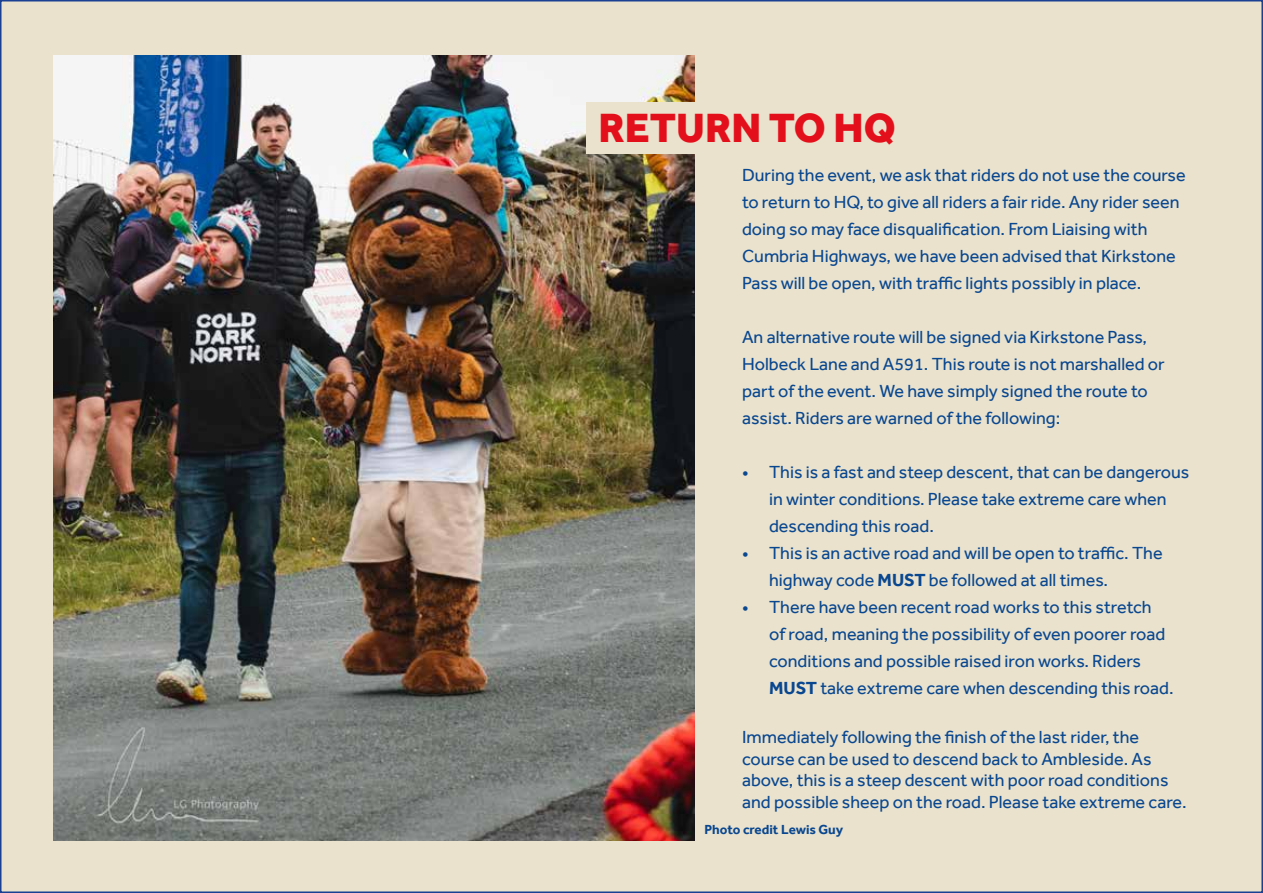
<style>
.page{position:relative;width:1263px;height:893px;background:#fff}
.page>*{position:absolute;margin:0;border:0;box-sizing:border-box;transform-origin:0 0}
.t1{font:800 42px "Effra";color:#e30f1b}
.t2{font:18px/27px "Effra";color:#094790}
.t3{font:700 13.5px "Effra";color:#094790}
.s1{font-weight:700}
</style>
<div class="page">
<div style="left:1px;top:1px;width:1261px;height:891px;background:#eae2cc"></div>
<img style="left:53px;top:55px;width:641px;height:785px">
<div style="left:587px;top:102px;width:357px;height:51px;background:#eae2cc"></div>
<h1 class="t1" style="left:598px;top:103px;width:299px">RETURN TO HQ</h1>
<p class="t2" style="left:742px;top:162px;width:445px">During the event, we ask that riders do not use the course to return to HQ, to give all riders a fair ride. Any rider seen doing so may face disqualification. From Liaising with Cumbria Highways, we have been advised that Kirkstone Pass will be open, with traffic lights possibly in place.</p>
<p class="t2" style="left:742px;top:324px;width:424px">An alternative route will be signed via Kirkstone Pass, Holbeck Lane and A591. This route is not marshalled or part of the event. We have simply signed the route to assist. Riders are warned of the following:</p>
<p class="t2" style="left:769px;top:459px;width:422px;text-indent:-27px">• This is a fast and steep descent, that can be dangerous in winter conditions. Please take extreme care when descending this road.</p>
<p class="t2" style="left:769px;top:540px;width:395px;text-indent:-27px">• This is an active road and will be open to traffic. The highway code <span class="s1">MUST</span> be followed at all times.</p>
<p class="t2" style="left:769px;top:594px;width:406px;text-indent:-27px">• There have been recent road works to this stretch<br>of road, meaning the possibility of even poorer road conditions and possible raised iron works. Riders <span class="s1">MUST</span> take extreme care when descending this road.</p>
<p class="t2" style="left:742px;top:726px;width:446px;line-height:21.6px">Immediately following the finish of the last rider, the course can be used to descend back to Ambleside. As above, this is a steep descent with poor road conditions and possible sheep on the road. Please take extreme care.</p>
<p class="t3" style="left:704px;top:822px;width:140px">Photo credit Lewis Guy</p>
</div>
